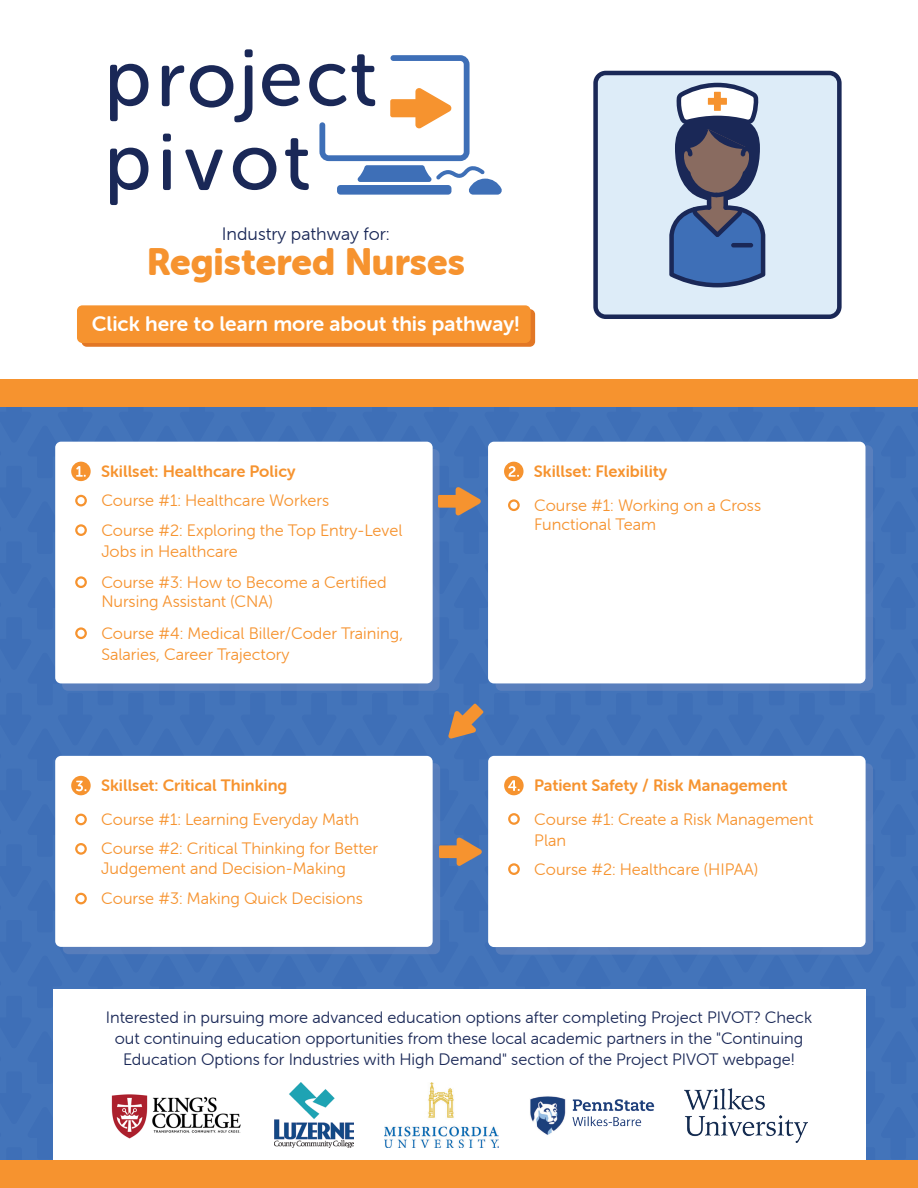
<style>
.page{position:relative;width:918px;height:1188px;background:#fff}
.page>*{position:absolute;margin:0;border:0;box-sizing:border-box;transform-origin:0 0}
.t1{font:37.5px "Museo Sans Rounded 900";color:#f6932f}
.t2{font:21px "Museo Sans Rounded 700";color:#fff}
.t3{font:18px "Museo Sans Rounded 300";color:#1a2857}
.t4{font:16.5px/21px "Museo Sans Rounded 300";color:#f6932f}
.t5{font:16.5px/21px "Museo Sans Rounded 300";color:#1a2857;text-align:center}
.t6{font:16.5px "Museo Sans Rounded 700";color:#f6932f}
</style>
<div class="page">
<div style="left:0;top:407px;width:918px;height:754px;background:#4374ba"></div>
<div style="left:53px;top:990px;width:812px;height:171px;background:#fff"></div>
<img style="left:530px;top:1096px;width:124px;height:39px">
<img style="left:685px;top:1088px;width:122px;height:54px">
<img style="left:274px;top:1083px;width:80px;height:65px">
<img style="left:385px;top:1083px;width:113px;height:65px">
<img style="left:111px;top:1094px;width:130px;height:45px">
<div style="left:0;top:380px;width:918px;height:27px;background:#f6932f"></div>
<div style="left:0;top:1161px;width:918px;height:27px;background:#f6932f"></div>
<svg style="left:593px;top:71px;width:249px;height:248px;background:#c9d8e7"></svg>
<svg style="left:669px;top:83px;width:96px;height:204px;background:#717f9e"></svg>
<hr style="left:731px;top:243px;width:22px;height:4px;background:#1a2857;border-radius:2px">
<svg style="left:110px;top:148px;width:38px;height:57px"></svg>
<svg style="left:110px;top:64px;width:38px;height:57px"></svg>
<svg style="left:162px;top:49px;width:340px;height:146px"></svg>
<div style="left:81px;top:309px;width:454px;height:38px;background:#e27725;border-radius:5px"></div>
<div style="left:77px;top:305px;width:454px;height:38px;background:#f6932f;border-radius:5px"></div>
<svg style="left:62px;top:449px;width:378px;height:242px;background:#5d82be"></svg>
<svg style="left:496px;top:445px;width:377px;height:246px;background:#6185bf"></svg>
<div style="left:55px;top:442px;width:378px;height:241px;background:#fff;border-radius:6px"></div>
<div style="left:488px;top:442px;width:377px;height:241px;background:#fff;border-radius:6px"></div>
<div style="left:496px;top:763px;width:377px;height:192px;background:#587ebc;border-radius:6px"></div>
<div style="left:488px;top:756px;width:378px;height:191px;background:#fff;border-radius:6px"></div>
<div style="left:63px;top:763px;width:377px;height:191px;background:#577dbb;border-radius:6px"></div>
<div style="left:55px;top:756px;width:378px;height:191px;background:#fff;border-radius:6px"></div>
<div style="left:504px;top:462px;width:20px;height:19px;background:#f6932f;border-radius:50%"></div>
<div style="left:71px;top:462px;width:20px;height:19px;background:#f6932f;border-radius:50%"></div>
<svg style="left:76px;top:466px;width:10px;height:11px"></svg>
<svg style="left:509px;top:466px;width:10px;height:11px"></svg>
<svg style="left:75px;top:495px;width:12px;height:11px"></svg>
<svg style="left:75px;top:576px;width:12px;height:12px"></svg>
<svg style="left:508px;top:499px;width:12px;height:12px"></svg>
<svg style="left:71px;top:776px;width:20px;height:19px"></svg>
<svg style="left:75px;top:524px;width:12px;height:12px"></svg>
<svg style="left:75px;top:627px;width:12px;height:12px"></svg>
<svg style="left:76px;top:781px;width:10px;height:10px"></svg>
<div style="left:504px;top:776px;width:20px;height:19px;background:#f6932f;border-radius:50%"></div>
<svg style="left:508px;top:813px;width:12px;height:12px"></svg>
<svg style="left:508px;top:863px;width:12px;height:12px"></svg>
<svg style="left:508px;top:780px;width:12px;height:11px"></svg>
<svg style="left:75px;top:814px;width:12px;height:11px"></svg>
<svg style="left:75px;top:843px;width:12px;height:12px"></svg>
<svg style="left:75px;top:893px;width:12px;height:11px"></svg>
<svg style="left:438px;top:487px;width:43px;height:29px"></svg>
<svg style="left:439px;top:837px;width:43px;height:30px"></svg>
<svg style="left:448px;top:703px;width:36px;height:36px"></svg>
<p class="t3" style="left:222px;top:224px;width:169px">Industry pathway for:</p>
<h1 class="t1" style="left:147px;top:241px;width:320px">Registered Nurses</h1>
<p class="t2" style="left:92px;top:312px;width:430px">Click here to learn more about this pathway!</p>
<p class="t6" style="left:101px;top:462px;width:196px">Skillset: Healthcare Policy</p>
<p class="t4" style="left:101px;top:490px;width:229px">Course #1: Healthcare Workers</p>
<p class="t4" style="left:101px;top:520px;width:303px">Course #2: Exploring the Top Entry-Level<br>Jobs in Healthcare</p>
<p class="t4" style="left:101px;top:573px;width:287px;line-height:19.5px">Course #3: How to Become a Certified<br>Nursing Assistant (CNA)</p>
<p class="t4" style="left:101px;top:623px;width:303px">Course #4: Medical Biller/Coder Training,<br>Salaries, Career Trajectory</p>
<p class="t6" style="left:101px;top:776px;width:188px">Skillset: Critical Thinking</p>
<p class="t4" style="left:101px;top:805px;width:278px;line-height:29.4px">Course #1: Learning Everyday Math<br>Course #2: Critical Thinking for Better</p>
<p class="t4" style="left:101px;top:853px;width:263px;line-height:30.2px">Judgement and Decision-Making<br>Course #3: Making Quick Decisions</p>
<p class="t6" style="left:534px;top:462px;width:135px">Skillset: Flexibility</p>
<p class="t4" style="left:534px;top:496px;width:228px;line-height:19.5px">Course #1: Working on a Cross<br>Functional Team</p>
<p class="t6" style="left:534px;top:776px;width:255px">Patient Safety / Risk Management</p>
<p class="t4" style="left:534px;top:809px;width:281px">Course #1: Create a Risk Management<br>Plan</p>
<p class="t4" style="left:534px;top:859px;width:226px">Course #2: Healthcare (HIPAA)</p>
<p class="t5" style="left:106px;top:1007px;width:708px">Interested in pursuing more advanced education options after completing Project PIVOT? Check out continuing education opportunities from these local academic partners in the "Continuing<br>Education Options for Industries with High Demand" section of the Project PIVOT webpage!</p>
</div>
